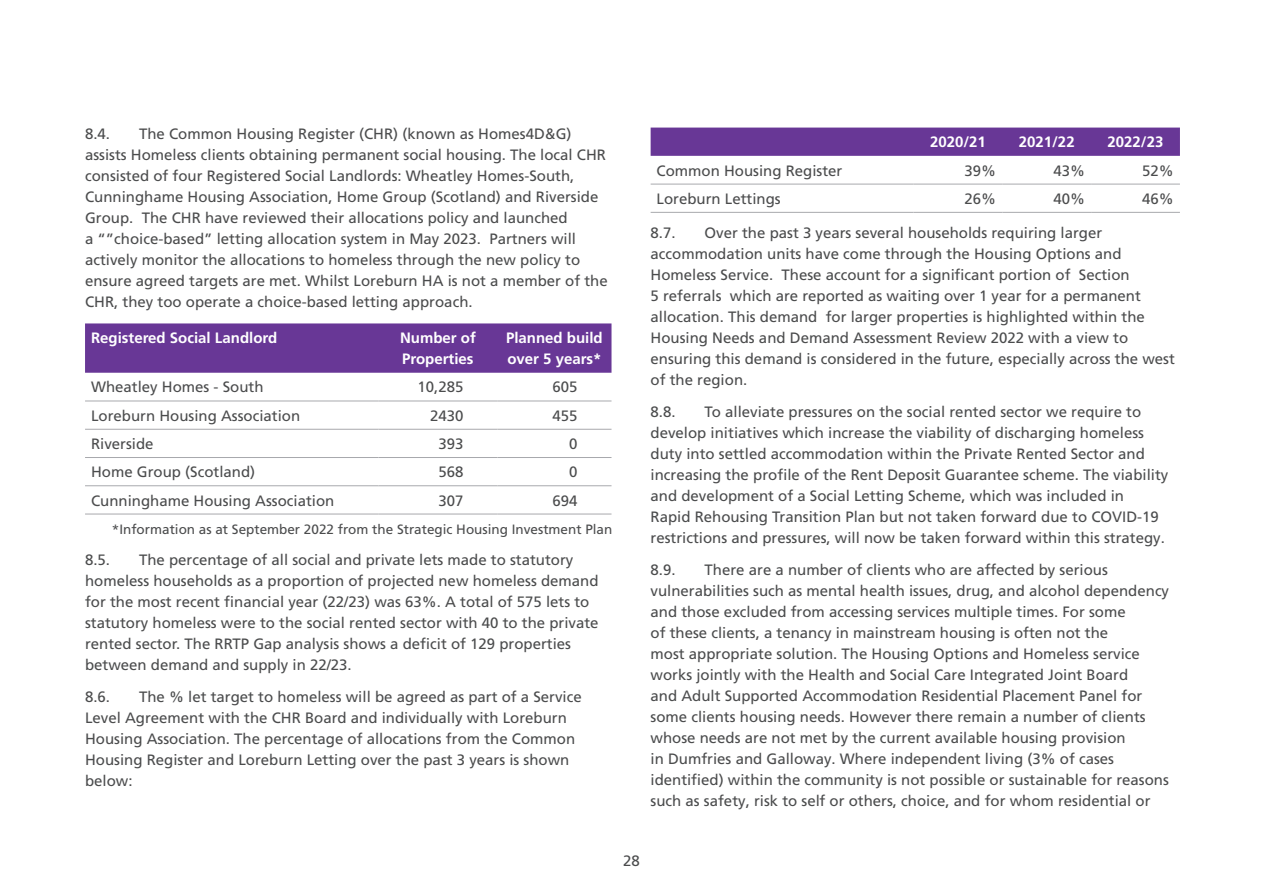
<style>
.page{position:relative;width:1263px;height:893px;background:#fff}
.page>*{position:absolute;margin:0;border:0;box-sizing:border-box;transform-origin:0 0}
.Body_Text{font:15px/21px "Frutiger LT Pro";color:#4b4c4d}
.Body_Text-2{font:700 15px/21px "Frutiger LT Pro";color:#fff}
.Body_Text-3{font:13.5px "Frutiger LT Pro";color:#4b4c4d}
</style>
<div class="page">
<div style="left:85px;top:323px;width:526px;height:50px;background:#683796"></div>
<hr style="left:85px;top:401px;width:293px;height:1px;background:#a8a9ad">
<hr style="left:378px;top:401px;width:119px;height:1px;background:#a8a9ad">
<hr style="left:497px;top:401px;width:114px;height:1px;background:#a8a9ad">
<hr style="left:85px;top:429px;width:293px;height:1px;background:#a8a9ad">
<hr style="left:378px;top:429px;width:119px;height:1px;background:#a8a9ad">
<hr style="left:497px;top:429px;width:114px;height:1px;background:#a8a9ad">
<hr style="left:85px;top:457px;width:293px;height:1px;background:#a8a9ad">
<hr style="left:378px;top:457px;width:119px;height:1px;background:#a8a9ad">
<hr style="left:497px;top:457px;width:114px;height:1px;background:#a8a9ad">
<hr style="left:85px;top:485px;width:293px;height:1px;background:#a8a9ad">
<hr style="left:378px;top:485px;width:119px;height:1px;background:#a8a9ad">
<hr style="left:497px;top:485px;width:114px;height:1px;background:#a8a9ad">
<hr style="left:85px;top:514px;width:293px;height:1px;background:#a8a9ad">
<hr style="left:378px;top:514px;width:119px;height:1px;background:#a8a9ad">
<hr style="left:497px;top:514px;width:114px;height:1px;background:#a8a9ad">
<div style="left:651px;top:128px;width:529px;height:28px;background:#683796"></div>
<hr style="left:651px;top:184px;width:262px;height:1px;background:#a8a9ad">
<hr style="left:913px;top:184px;width:89px;height:1px;background:#a8a9ad">
<hr style="left:1002px;top:184px;width:89px;height:1px;background:#a8a9ad">
<hr style="left:1091px;top:184px;width:89px;height:1px;background:#a8a9ad">
<hr style="left:651px;top:212px;width:262px;height:1px;background:#a8a9ad">
<hr style="left:913px;top:212px;width:89px;height:1px;background:#a8a9ad">
<hr style="left:1002px;top:212px;width:89px;height:1px;background:#a8a9ad">
<hr style="left:1091px;top:212px;width:89px;height:1px;background:#a8a9ad">
<p class="Body_Text" style="left:85px;top:123px;width:524px;text-indent:54px">The Common Housing Register (CHR) (known as Homes4D&amp;G) assists Homeless clients obtaining permanent social housing. The local CHR consisted of four Registered Social Landlords: Wheatley Homes-South, Cunninghame Housing Association, Home Group (Scotland) and Riverside Group. The CHR have reviewed their allocations policy and launched<br>a “”choice-based” letting allocation system in May 2023. Partners will actively monitor the allocations to homeless through the new policy to ensure agreed targets are met. Whilst Loreburn HA is not a member of the CHR, they too operate a choice-based letting approach.</p>
<p class="Body_Text-2" style="left:91px;top:327px;width:188px">Registered Social Landlord</p>
<p class="Body_Text-2" style="left:400px;top:327px;width:77px">Number of<br>Properties</p>
<p class="Body_Text-2" style="left:506px;top:327px;width:98px">Planned build over 5 years*</p>
<p class="Body_Text" style="left:91px;top:377px;width:174px">Wheatley Homes - South</p>
<p class="Body_Text" style="left:417px;top:377px;width:47px">10,285</p>
<p class="Body_Text" style="left:552px;top:377px;width:27px">605</p>
<p class="Body_Text" style="left:91px;top:405px;width:211px">Loreburn Housing Association</p>
<p class="Body_Text" style="left:430px;top:405px;width:35px">2430</p>
<p class="Body_Text" style="left:552px;top:405px;width:27px">455</p>
<p class="Body_Text" style="left:91px;top:433px;width:64px">Riverside</p>
<p class="Body_Text" style="left:438px;top:433px;width:27px">393</p>
<p class="Body_Text" style="left:569px;top:433px;width:10px">0</p>
<p class="Body_Text" style="left:91px;top:462px;width:166px">Home Group (Scotland)</p>
<p class="Body_Text" style="left:438px;top:462px;width:27px">568</p>
<p class="Body_Text" style="left:569px;top:462px;width:10px">0</p>
<p class="Body_Text" style="left:91px;top:490px;width:245px">Cunninghame Housing Association</p>
<p class="Body_Text" style="left:438px;top:490px;width:27px">307</p>
<p class="Body_Text" style="left:552px;top:490px;width:27px">694</p>
<p class="Body_Text-3" style="left:112px;top:521px;width:502px">*Information as at September 2022 from the Strategic Housing Investment Plan</p>
<p class="Body_Text" style="left:85px;top:550px;width:27px">8.5.</p>
<p class="Body_Text" style="left:85px;top:123px;width:27px">8.4.</p>
<p class="Body_Text" style="left:85px;top:550px;width:515px;text-indent:54px">The percentage of all social and private lets made to statutory homeless households as a proportion of projected new homeless demand for the most recent financial year (22/23) was 63%. A total of 575 lets to statutory homeless were to the social rented sector with 40 to the private rented sector. The RRTP Gap analysis shows a deficit of 129 properties between demand and supply in 22/23.</p>
<p class="Body_Text" style="left:85px;top:686px;width:27px">8.6.</p>
<p class="Body_Text" style="left:85px;top:686px;width:498px;text-indent:54px">The % let target to homeless will be agreed as part of a Service Level Agreement with the CHR Board and individually with Loreburn Housing Association. The percentage of allocations from the Common Housing Register and Loreburn Letting over the past 3 years is shown below:</p>
<p class="Body_Text-2" style="left:930px;top:132px;width:57px">2020/21</p>
<p class="Body_Text-2" style="left:1019px;top:132px;width:57px">2021/22</p>
<p class="Body_Text-2" style="left:1107px;top:132px;width:57px">2022/23</p>
<p class="Body_Text" style="left:657px;top:160px;width:187px">Common Housing Register</p>
<p class="Body_Text" style="left:965px;top:160px;width:33px">39%</p>
<p class="Body_Text" style="left:1053px;top:160px;width:33px">43%</p>
<p class="Body_Text" style="left:1142px;top:160px;width:33px">52%</p>
<p class="Body_Text" style="left:657px;top:188px;width:126px">Loreburn Lettings</p>
<p class="Body_Text" style="left:965px;top:188px;width:33px">26%</p>
<p class="Body_Text" style="left:1053px;top:188px;width:33px">40%</p>
<p class="Body_Text" style="left:1142px;top:188px;width:33px">46%</p>
<p class="Body_Text" style="left:651px;top:223px;width:27px">8.7.</p>
<p class="Body_Text" style="left:651px;top:223px;width:526px;text-indent:54px">Over the past 3 years several households requiring larger accommodation units have come through the Housing Options and Homeless Service. These account for a significant portion of Section<br>5 referrals which are reported as waiting over 1 year for a permanent allocation. This demand for larger properties is highlighted within the Housing Needs and Demand Assessment Review 2022 with a view to ensuring this demand is considered in the future, especially across the west of the region.</p>
<p class="Body_Text" style="left:651px;top:401px;width:27px">8.8.</p>
<p class="Body_Text" style="left:651px;top:401px;width:519px;text-indent:54px">To alleviate pressures on the social rented sector we require to develop initiatives which increase the viability of discharging homeless duty into settled accommodation within the Private Rented Sector and increasing the profile of the Rent Deposit Guarantee scheme. The viability and development of a Social Letting Scheme, which was included in<br>Rapid Rehousing Transition Plan but not taken forward due to COVID-19 restrictions and pressures, will now be taken forward within this strategy.</p>
<p class="Body_Text" style="left:651px;top:559px;width:27px">8.9.</p>
<p class="Body_Text" style="left:651px;top:559px;width:520px;text-indent:54px">There are a number of clients who are affected by serious vulnerabilities such as mental health issues, drug, and alcohol dependency and those excluded from accessing services multiple times. For some<br>of these clients, a tenancy in mainstream housing is often not the<br>most appropriate solution. The Housing Options and Homeless service works jointly with the Health and Social Care Integrated Joint Board<br>and Adult Supported Accommodation Residential Placement Panel for some clients housing needs. However there remain a number of clients whose needs are not met by the current available housing provision<br>in Dumfries and Galloway. Where independent living (3% of cases identified) within the community is not possible or sustainable for reasons such as safety, risk to self or others, choice, and for whom residential or</p>
<p class="Body_Text" style="left:623px;top:850px;width:18px">28</p>
</div>
